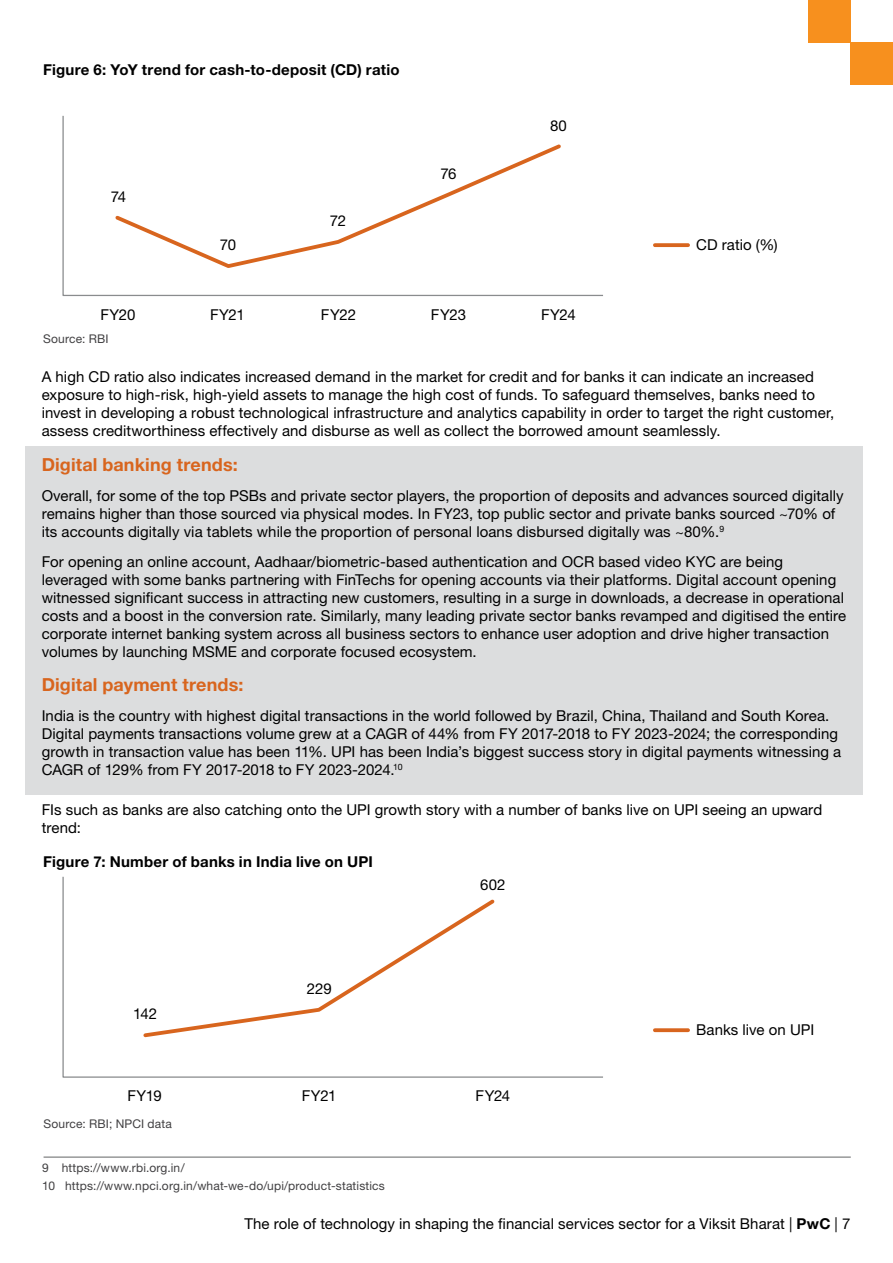
<style>
.page{position:relative;width:893px;height:1263px;background:#fff}
.page>*{position:absolute;margin:0;border:0;box-sizing:border-box;transform-origin:0 0}
.t1{font:700 18px "Helvetica Neue LT Pro";letter-spacing:.01em;color:#d8651e}
.t2{font:15px/18px "Helvetica Neue LT Pro";letter-spacing:.005em;color:#000}
.t3{font:700 15px "Helvetica Neue LT Pro";letter-spacing:.015em;color:#000}
.t4{font:12px/18px "Helvetica Neue LT Pro";letter-spacing:.015em;color:#414042}
.s1{font-weight:700}
</style>
<div class="page">
<div style="left:25px;top:446px;width:837px;height:349px;background:#dcddde"></div>
<hr style="left:44px;top:1157px;width:807px;height:1px;background:#636466">
<svg style="left:62px;top:115px;width:541px;height:181px"></svg>
<svg style="left:62px;top:876px;width:541px;height:202px"></svg>
<svg style="left:112px;top:141px;width:452px;height:129px"></svg>
<svg style="left:655px;top:243px;width:33px;height:4px"></svg>
<svg style="left:655px;top:1028px;width:33px;height:4px"></svg>
<svg style="left:141px;top:896px;width:357px;height:143px"></svg>
<div style="left:808px;top:0;width:42px;height:43px;background:#f7901e"></div>
<div style="left:850px;top:42px;width:43px;height:43px;background:#f7901e"></div>
<p class="t3" style="left:43px;top:60px;width:358px">Figure 6: YoY trend for cash-to-deposit (CD) ratio</p>
<p class="t2" style="left:111px;top:187px;width:17px">74</p>
<p class="t2" style="left:220px;top:235px;width:18px">70</p>
<p class="t2" style="left:330px;top:211px;width:18px">72</p>
<p class="t2" style="left:440px;top:164px;width:18px">76</p>
<p class="t2" style="left:550px;top:116px;width:18px">80</p>
<p class="t2" style="left:101px;top:305px;width:37px">FY20</p>
<p class="t2" style="left:210px;top:305px;width:36px">FY21</p>
<p class="t2" style="left:321px;top:305px;width:37px">FY22</p>
<p class="t2" style="left:431px;top:305px;width:37px">FY23</p>
<p class="t2" style="left:541px;top:305px;width:36px">FY24</p>
<p class="t2" style="left:696px;top:235px;width:83px">CD ratio (%)</p>
<p class="t4" style="left:43px;top:330px;width:67px">Source: RBI</p>
<p class="t2" style="left:42px;top:368px;width:794px">A high CD ratio also indicates increased demand in the market for credit and for banks it can indicate an increased exposure to high-risk, high-yield assets to manage the high cost of funds. To safeguard themselves, banks need to invest in developing a robust technological infrastructure and analytics capability in order to target the right customer, assess creditworthiness effectively and disburse as well as collect the borrowed amount seamlessly.</p>
<p class="t1" style="left:42px;top:453px;width:197px">Digital banking trends:</p>
<p class="t2" style="left:42px;top:486px;width:803px">Overall, for some of the top PSBs and private sector players, the proportion of deposits and advances sourced digitally remains higher than those sourced via physical modes. In FY23, top public sector and private banks sourced ~70% of its accounts digitally via tablets while the proportion of personal loans disbursed digitally was ~80%.<sup>9</sup></p>
<p class="t2" style="left:42px;top:552px;width:806px">For opening an online account, Aadhaar/biometric-based authentication and OCR based video KYC are being leveraged with some banks partnering with FinTechs for opening accounts via their platforms. Digital account opening witnessed significant success in attracting new customers, resulting in a surge in downloads, a decrease in operational costs and a boost in the conversion rate. Similarly, many leading private sector banks revamped and digitised the entire corporate internet banking system across all business sectors to enhance user adoption and drive higher transaction volumes by launching MSME and corporate focused ecosystem.</p>
<p class="t1" style="left:42px;top:674px;width:203px">Digital payment trends:</p>
<p class="t2" style="left:42px;top:707px;width:801px">India is the country with highest digital transactions in the world followed by Brazil, China, Thailand and South Korea.<br>Digital payments transactions volume grew at a CAGR of 44% from FY 2017-2018 to FY 2023-2024; the corresponding growth in transaction value has been 11%. UPI has been India’s biggest success story in digital payments witnessing a CAGR of 129% from FY 2017-2018 to FY 2023-2024.<sup>10</sup></p>
<p class="t2" style="left:42px;top:801px;width:782px">FIs such as banks are also catching onto the UPI growth story with a number of banks live on UPI seeing an upward trend:</p>
<p class="t3" style="left:43px;top:852px;width:331px">Figure 7: Number of banks in India live on UPI</p>
<p class="t2" style="left:133px;top:1005px;width:25px">142</p>
<p class="t2" style="left:307px;top:979px;width:26px">229</p>
<p class="t2" style="left:480px;top:876px;width:27px">602</p>
<p class="t2" style="left:128px;top:1086px;width:36px">FY19</p>
<p class="t2" style="left:302px;top:1086px;width:36px">FY21</p>
<p class="t2" style="left:476px;top:1086px;width:36px">FY24</p>
<p class="t4" style="left:44px;top:1114px;width:130px">Source: RBI; NPCI data</p>
<p class="t4" style="left:42px;top:1158px;width:344px">9 https://www.rbi.org.in/<br>10 https://www.npci.org.in/what-we-do/upi/product-statistics</p>
<p class="t2" style="left:696px;top:1020px;width:119px">Banks live on UPI</p>
<p class="t2" style="left:244px;top:1215px;width:608px">The role of technology in shaping the financial services sector for a Viksit Bharat | <span class="s1">PwC</span> | 7</p>
</div>
